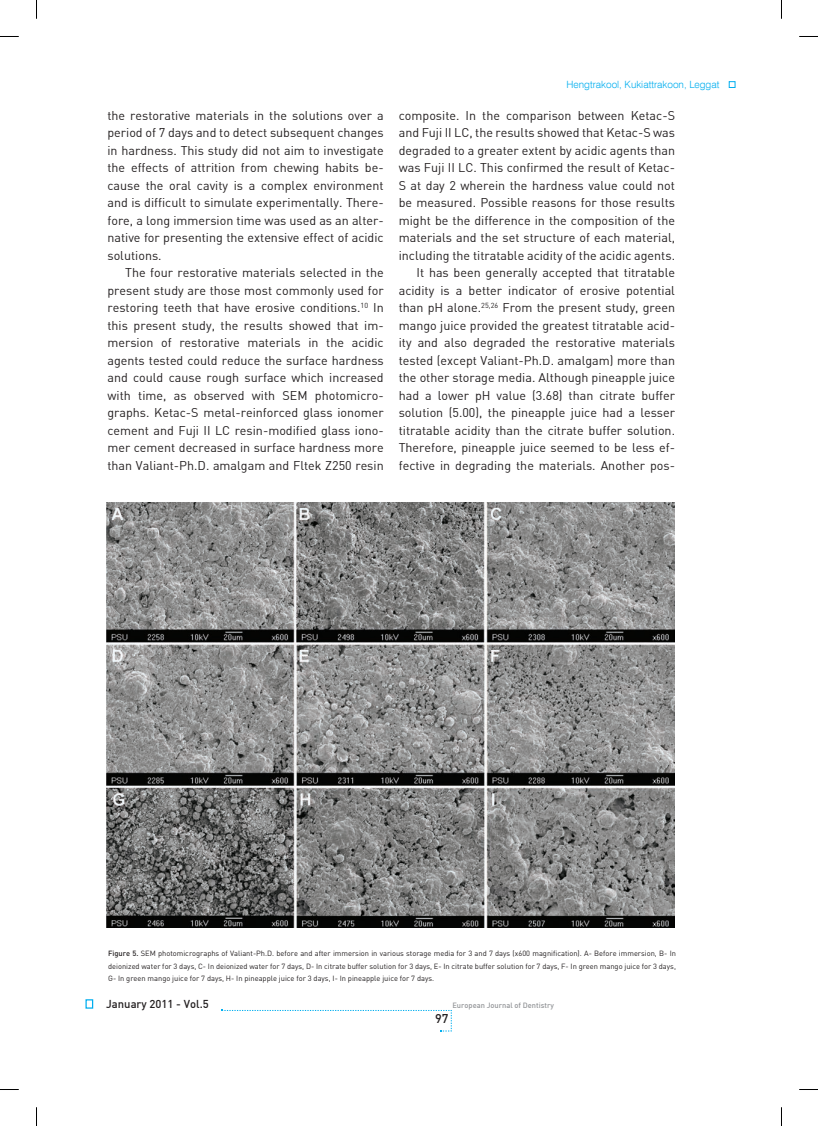
<style>
.page{position:relative;width:818px;height:1126px;background:#fff}
.page>*{position:absolute;margin:0;border:0;box-sizing:border-box;transform-origin:0 0}
.t1{font:12.5px/17.5px "Din B Regular";color:#231f20;text-align:justify}
.t2{font:12.5px "Din B Medium";color:#231f20}
.t3{font:11.25px "Din B Medium";color:#231f20}
.t4{font:300 10px "Swiss 721 BT";color:#00aeef}
.t5{font:7.5px/12.5px "DIN";color:#231f20;text-align:justify}
.t6{font:7.5px "Din B Medium";color:#939598}
.s1{font-weight:500}
</style>
<div class="page">
<div style="left:85px;top:999px;width:8px;height:9px;border:1px solid #00aeef"></div>
<svg style="left:222px;top:1009px;width:230px;height:22px"></svg>
<img style="left:106px;top:502px;width:568px;height:425px">
<div style="left:728px;top:81px;width:6px;height:7px;border:1px solid #00aeef"></div>
<svg style="left:0;top:36px;width:19px;height:1px"></svg>
<svg style="left:799px;top:36px;width:18px;height:1px"></svg>
<svg style="left:0;top:1089px;width:19px;height:1px"></svg>
<svg style="left:799px;top:1089px;width:18px;height:1px"></svg>
<svg style="left:36px;top:0;width:1px;height:19px"></svg>
<svg style="left:36px;top:1107px;width:1px;height:18px"></svg>
<p class="t1" style="left:107px;top:106px;width:277px">the restorative materials in the solutions over a period of 7 days and to detect subsequent changes in hardness. This study did not aim to investigate the effects of attrition from chewing habits be&shy;cause the oral cavity is a complex environment and is difficult to simulate experimentally. There&shy;fore, a long immersion time was used as an alter&shy;native for presenting the extensive effect of acidic solutions.</p>
<p class="t1" style="left:107px;top:264px;width:278px;text-indent:18px">The four restorative materials selected in the present study are those most commonly used for restoring teeth that have erosive conditions.<sup>10</sup> In this present study, the results showed that im&shy;mersion of restorative materials in the acidic agents tested could reduce the surface hardness and could cause rough surface which increased with time, as observed with SEM photomicro&shy;graphs. Ketac-S metal-reinforced glass ionomer cement and Fuji II LC resin-modified glass iono&shy;mer cement decreased in surface hardness more than Valiant-Ph.D. amalgam and Fltek Z250 resin</p>
<p class="t4" style="left:566px;top:78px;width:154px">Hengtrakool, Kukiattrakoon, Leggat</p>
<p class="t1" style="left:398px;top:106px;width:278px;text-align:right">composite. In the comparison between Ketac-S and Fuji II LC, the results showed that Ketac-S was degraded to a greater extent by acidic agents than was Fuji II LC. This confirmed the result of Ketac-S at day 2 wherein the hardness value could not be measured. Possible reasons for those results might be the difference in the composition of the materials and the set structure of each material, including the titratable acidity of the acidic agents.<br>It has been generally accepted that titratable acidity is a better indicator of erosive potential than pH alone.<sup>25,26</sup> From the present study, green mango juice provided the greatest titratable acid&shy;ity and also degraded the restorative materials tested (except Valiant-Ph.D. amalgam) more than the other storage media. Although pineapple juice had a lower pH value (3.68) than citrate buffer solution (5.00), the pineapple juice had a lesser titratable acidity than the citrate buffer solution.<br>Therefore, pineapple juice seemed to be less ef&shy;fective in degrading the materials. Another pos-</p>
<p class="t5" style="left:108px;top:947px;width:569px"><span class="s1">Figure 5.</span> SEM photomicrographs of Valiant-Ph.D. before and after immersion in various storage media for 3 and 7 days (x600 magnification). A- Before immersion, B- In deionized water for 3 days, C- In deionized water for 7 days, D- In citrate buffer solution for 3 days, E- In citrate buffer solution for 7 days, F- In green mango juice for 3 days, G- In green mango juice for 7 days, H- In pineapple juice for 3 days, I- In pineapple juice for 7 days.</p>
<p class="t3" style="left:106px;top:996px;width:104px">January 2011 - Vol.5</p>
<p class="t6" style="left:452px;top:1000px;width:103px">European Journal of Dentistry</p>
<p class="t2" style="left:435px;top:1010px;width:15px">97</p>
</div>
